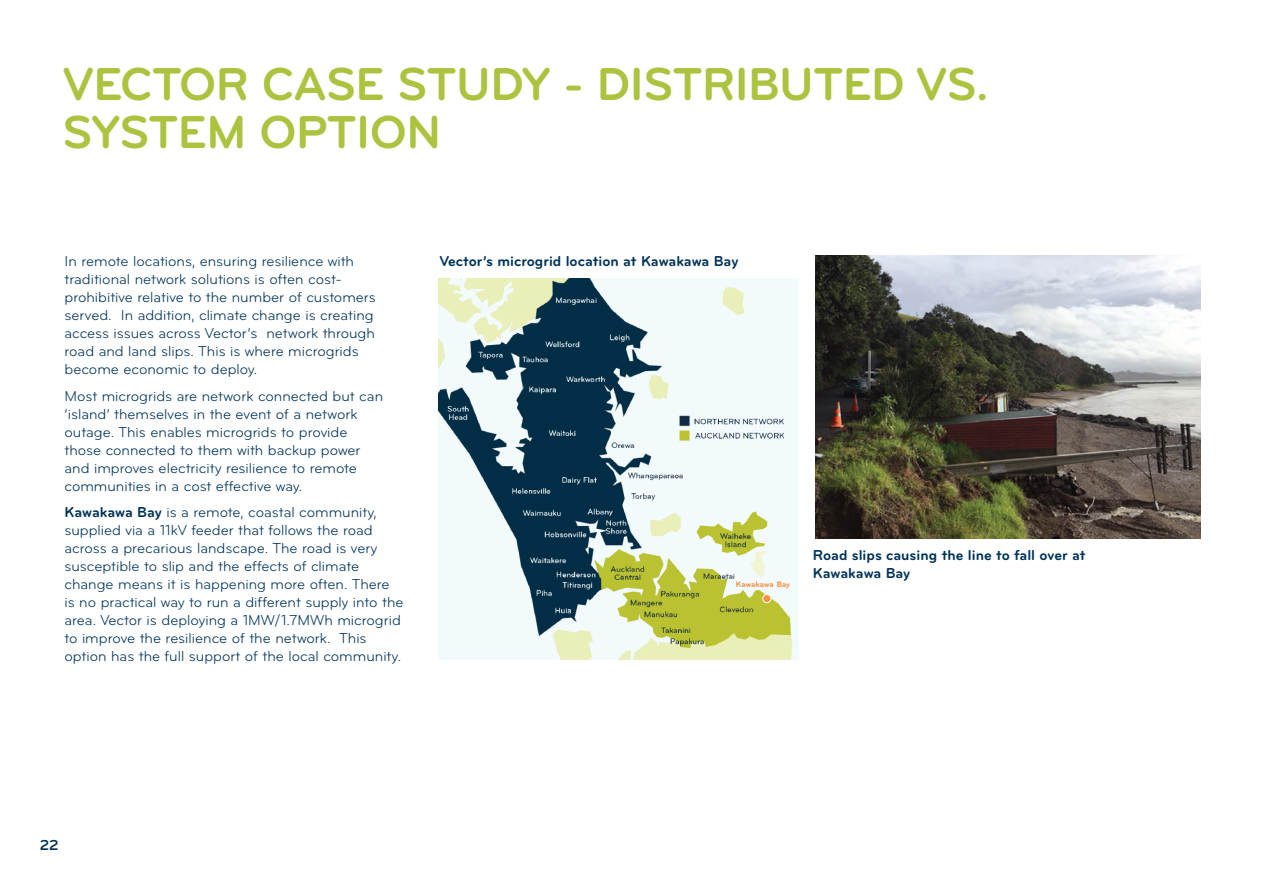
<style>
.page{position:relative;width:1263px;height:893px;background:#fff}
.page>*{position:absolute;margin:0;border:0;box-sizing:border-box;transform-origin:0 0}
.t1{font:700 48px/48px "Bryant Pro";letter-spacing:-.01em;color:#abc33f}
.t2{font:15px/18px "Bryant Pro";color:#00335a}
.t3{font:700 15px/18px "Bryant Pro";color:#00335a}
.t4{font:700 8.4px "Bryant";color:#f69146}
.s1{font-weight:700}
</style>
<div class="page">
<img style="left:815px;top:255px;width:385px;height:283px">
<img style="left:438px;top:278px;width:360px;height:381px">
<div style="left:763px;top:594px;width:8px;height:9px;background:#f69146;border-radius:50%"></div>
<div style="left:762px;top:594px;width:9px;height:9px;border:1px solid #fff;border-radius:50%"></div>
<h1 class="t1" style="left:62px;top:60px;width:928px">VECTOR CASE STUDY - DISTRIBUTED VS.<br>SYSTEM OPTION</h1>
<p class="t2" style="left:64px;top:253px;width:313px">In remote locations, ensuring resilience with traditional network solutions is often cost&shy;prohibitive relative to the number of customers served. In addition, climate change is creating access issues across Vector’s network through road and land slips. This is where microgrids become economic to deploy.</p>
<p class="t2" style="left:64px;top:387px;width:320px">Most microgrids are network connected but can ‘island’ themselves in the event of a network outage. This enables microgrids to provide those connected to them with backup power and improves electricity resilience to remote communities in a cost effective way.</p>
<p class="t2" style="left:64px;top:504px;width:341px"><span class="s1">Kawakawa Bay</span> is a remote, coastal community, supplied via a 11kV feeder that follows the road across a precarious landscape. The road is very susceptible to slip and the effects of climate change means it is happening more often. There is no practical way to run a different supply into the area. Vector is deploying a 1MW/1.7MWh microgrid to improve the resilience of the network. This option has the full support of the local community.</p>
<p class="t3" style="left:439px;top:252px;width:300px">Vector’s microgrid location at Kawakawa Bay</p>
<p class="t4" style="left:735px;top:579px;width:56px">Kawakawa Bay</p>
<p class="t3" style="left:813px;top:546px;width:274px">Road slips causing the line to fall over at<br>Kawakawa Bay</p>
<p class="t3" style="left:40px;top:836px;width:20px">22</p>
</div>
